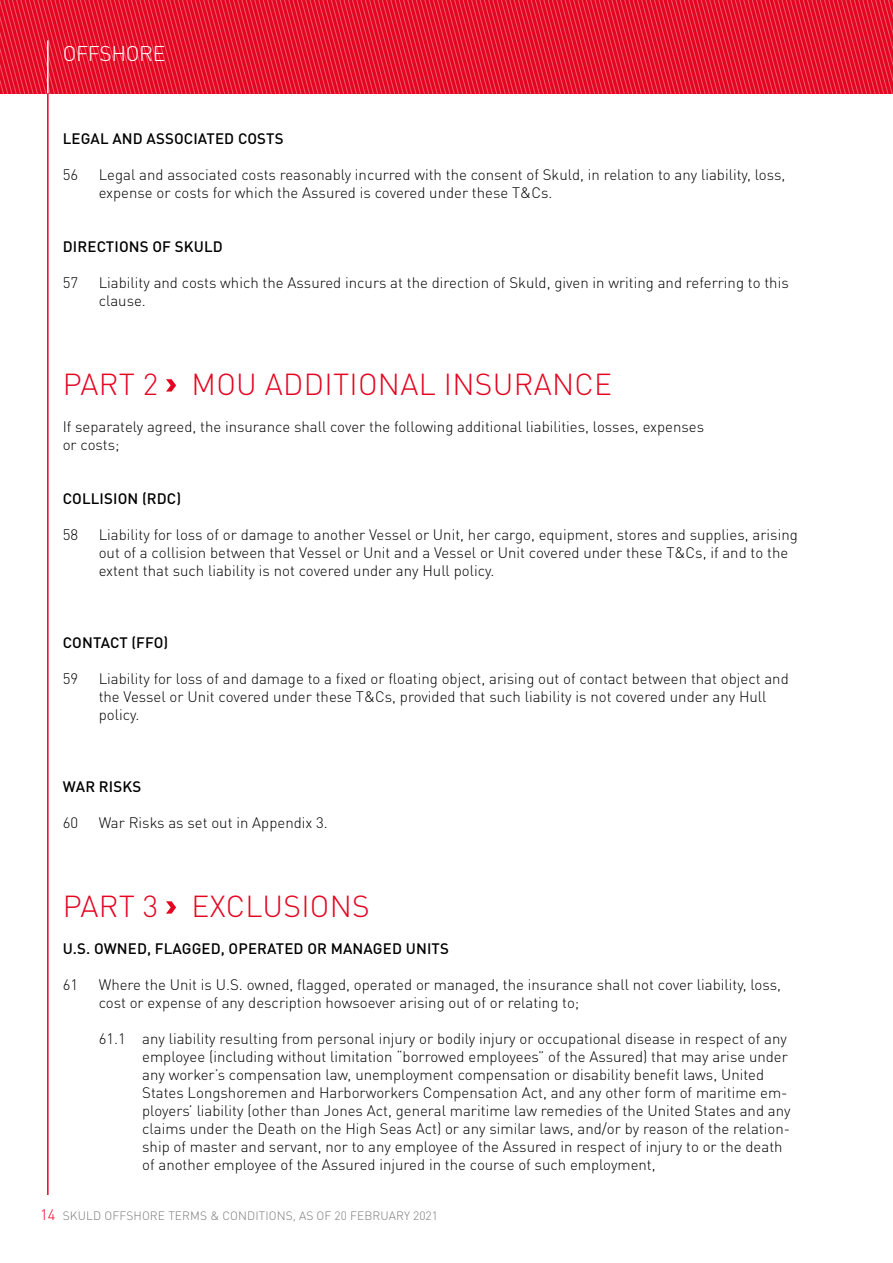
<style>
.page{position:relative;width:893px;height:1263px;background:#fff}
.page>*{position:absolute;margin:0;border:0;box-sizing:border-box;transform-origin:0 0}
.t1{font:300 30px "DIN Pro";letter-spacing:.01em;color:#e40521}
.t2{font:300 21px "DINOT";letter-spacing:-.015em;color:#fff}
.t3{font:300 15px/18px "DINOT";color:#000}
.t4{font:500 15px "DINOT";letter-spacing:.01em;color:#000}
.t5{font:300 15px "DINOT";color:#e40521}
.t6{font:300 12px "DINOT";letter-spacing:.01em;color:#7c7b7b}
</style>
<div class="page">
<svg style="left:0;top:0;width:893px;height:94px;background:#e61933"></svg>
<hr style="left:47px;top:40px;width:2px;height:54px;background:#fff">
<hr style="left:47px;top:94px;width:2px;height:1101px;background:#e40521">
<svg style="left:166px;top:379px;width:10px;height:12px"></svg>
<svg style="left:166px;top:901px;width:10px;height:12px"></svg>
<h2 class="t2" style="left:63px;top:41px;width:104px">OFFSHORE</h2>
<p class="t4" style="left:63px;top:129px;width:222px">LEGAL AND ASSOCIATED COSTS</p>
<p class="t3" style="left:63px;top:165px;width:17px">56</p>
<p class="t3" style="left:99px;top:165px;width:688px">Legal and associated costs reasonably incurred with the consent of Skuld, in relation to any liability, loss, expense or costs for which the Assured is covered under these T&amp;Cs.</p>
<p class="t4" style="left:63px;top:237px;width:162px">DIRECTIONS OF SKULD</p>
<p class="t3" style="left:63px;top:273px;width:17px">57</p>
<p class="t3" style="left:99px;top:273px;width:692px">Liability and costs which the Assured incurs at the direction of Skuld, given in writing and referring to this clause.</p>
<h1 class="t1" style="left:63px;top:363px;width:551px">PART 2 MOU ADDITIONAL INSURANCE</h1>
<p class="t3" style="left:63px;top:417px;width:643px">If separately agreed, the insurance shall cover the following additional liabilities, losses, expenses or costs;</p>
<p class="t4" style="left:63px;top:489px;width:120px">COLLISION (RDC)</p>
<p class="t3" style="left:63px;top:525px;width:17px">58</p>
<p class="t3" style="left:99px;top:525px;width:701px">Liability for loss of or damage to another Vessel or Unit, her cargo, equipment, stores and supplies, arising out of a collision between that Vessel or Unit and a Vessel or Unit covered under these T&amp;Cs, if and to the extent that such liability is not covered under any Hull policy.</p>
<p class="t4" style="left:63px;top:633px;width:107px">CONTACT (FFO)</p>
<p class="t3" style="left:63px;top:669px;width:17px">59</p>
<p class="t3" style="left:99px;top:669px;width:692px">Liability for loss of and damage to a fixed or floating object, arising out of contact between that object and the Vessel or Unit covered under these T&amp;Cs, provided that such liability is not covered under any Hull policy.</p>
<p class="t4" style="left:63px;top:777px;width:80px">WAR RISKS</p>
<p class="t3" style="left:63px;top:813px;width:17px">60</p>
<p class="t3" style="left:99px;top:813px;width:231px">War Risks as set out in Appendix 3.</p>
<h1 class="t1" style="left:63px;top:885px;width:308px">PART 3 EXCLUSIONS</h1>
<p class="t4" style="left:63px;top:939px;width:388px">U.S. OWNED, FLAGGED, OPERATED OR MANAGED UNITS</p>
<p class="t3" style="left:63px;top:975px;width:17px">61</p>
<p class="t3" style="left:99px;top:975px;width:684px">Where the Unit is U.S. owned, flagged, operated or managed, the insurance shall not cover liability, loss, cost or expense of any description howsoever arising out of or relating to;</p>
<p class="t3" style="left:142px;top:1029px;width:650px;text-indent:-44px">61.1 any liability resulting from personal injury or bodily injury or occupational disease in respect of any employee (including without limitation “borrowed employees” of the Assured) that may arise under any worker’s compensation law, unemployment compensation or disability benefit laws, United States Longshoremen and Harborworkers Compensation Act, and any other form of maritime em&shy;ployers’ liability (other than Jones Act, general maritime law remedies of the United States and any claims under the Death on the High Seas Act) or any similar laws, and/or by reason of the relation&shy;ship of master and servant, nor to any employee of the Assured in respect of injury to or the death of another employee of the Assured injured in the course of such employment,</p>
<p class="t5" style="left:40px;top:1206px;width:17px">14</p>
<p class="t6" style="left:63px;top:1209px;width:377px">SKULD OFFSHORE TERMS &amp; CONDITIONS, AS OF 20 FEBRUARY 2021</p>
</div>
